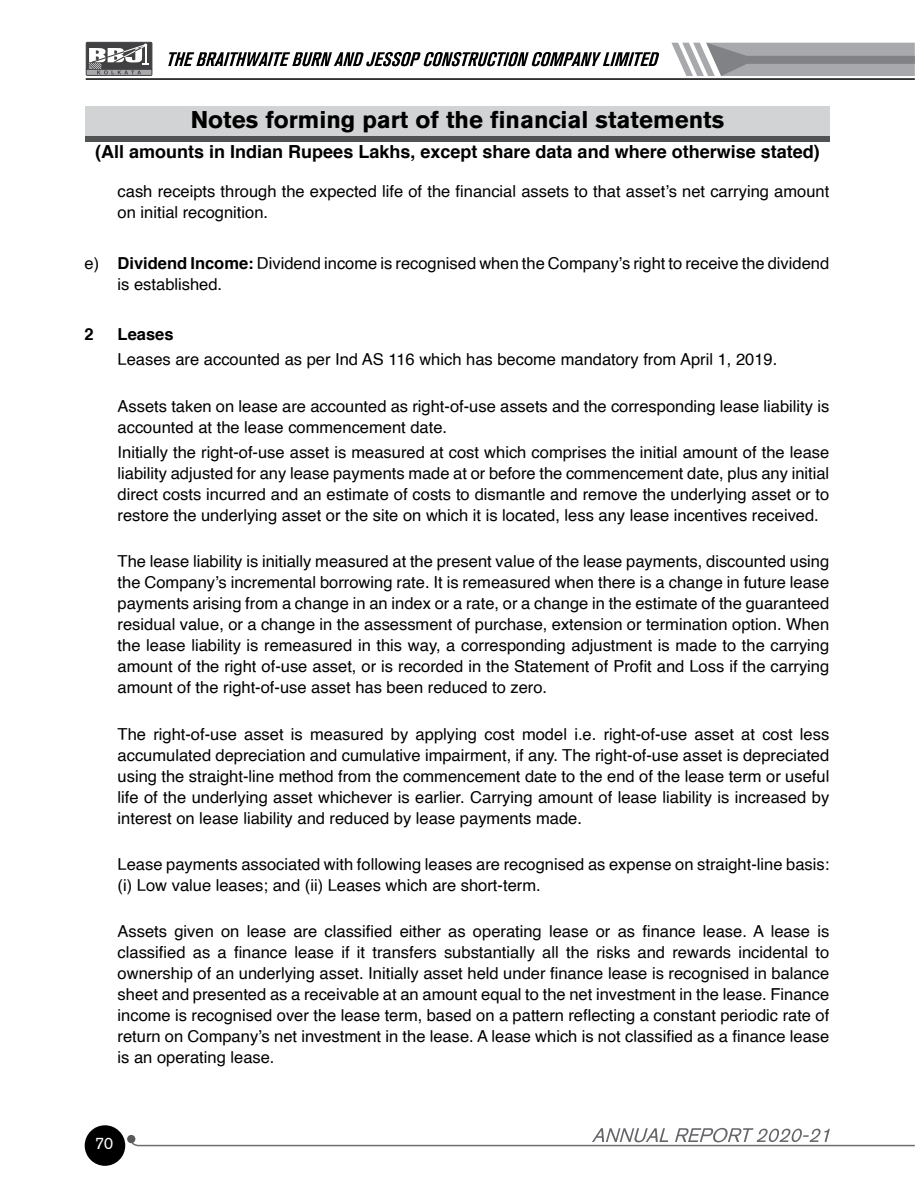
<style>
.page{position:relative;width:915px;height:1204px;background:#fff}
.page>*{position:absolute;margin:0;border:0;box-sizing:border-box;transform-origin:0 0}
.t1{font:700 24px "Nissan AG";color:#000}
.t2{font:700 18px "Helvetica";color:#000}
.t3{font:16.5px/21px "Helvetica";color:#000}
.t4{font:700 16.5px "Helvetica";color:#000}
.t5{font:16.5px "Nissan AG";color:#fff}
.s1{font-weight:700}
</style>
<div class="page">
<svg style="left:86px;top:42px;width:66px;height:34px"></svg>
<svg style="left:168px;top:52px;width:491px;height:14px"></svg>
<svg style="left:671px;top:43px;width:243px;height:33px;background:#a5a7a9"></svg>
<hr style="left:86px;top:78px;width:828px;height:2px;background:#000">
<div style="left:85px;top:1125px;width:40px;height:40px;background:#000;border-radius:50%"></div>
<svg style="left:127px;top:1134px;width:8px;height:9px"></svg>
<div style="left:85px;top:106px;width:744px;height:30px;background:#d1d3d4"></div>
<div style="left:85px;top:136px;width:744px;height:5px;background:#515254"></div>
<svg style="left:130px;top:1127px;width:784px;height:19px"></svg>
<h1 class="t1" style="left:191px;top:106px;width:534px">Notes forming part of the financial statements</h1>
<p class="t2" style="left:95px;top:137px;width:726px">(All amounts in Indian Rupees Lakhs, except share data and where otherwise stated)</p>
<p class="t3" style="left:118px;top:181px;width:713px">cash receipts through the expected life of the financial assets to that asset’s net carrying amount on initial recognition.</p>
<p class="t3" style="left:118px;top:253px;width:713px;text-indent:-33px">e) <span class="s1">Dividend Income:</span> Dividend income is recognised when the Company’s right to receive the dividend is established.</p>
<p class="t4" style="left:85px;top:321px;width:11px">2</p>
<p class="t4" style="left:118px;top:321px;width:57px">Leases</p>
<p class="t3" style="left:118px;top:349px;width:661px">Leases are accounted as per Ind AS 116 which has become mandatory from April 1, 2019.</p>
<p class="t3" style="left:118px;top:396px;width:713px">Assets taken on lease are accounted as right-of-use assets and the corresponding lease liability is accounted at the lease commencement date.</p>
<p class="t3" style="left:118px;top:442px;width:713px;text-align:justify">Initially the right-of-use asset is measured at cost which comprises the initial amount of the lease liability adjusted for any lease payments made at or before the commencement date, plus any initial direct costs incurred and an estimate of costs to dismantle and remove the underlying asset or to restore the underlying asset or the site on which it is located, less any lease incentives received.</p>
<p class="t3" style="left:118px;top:551px;width:713px;text-align:justify">The lease liability is initially measured at the present value of the lease payments, discounted using the Company’s incremental borrowing rate. It is remeasured when there is a change in future lease payments arising from a change in an index or a rate, or a change in the estimate of the guaranteed residual value, or a change in the assessment of purchase, extension or termination option. When the lease liability is remeasured in this way, a corresponding adjustment is made to the carrying amount of the right of-use asset, or is recorded in the Statement of Profit and Loss if the carrying amount of the right-of-use asset has been reduced to zero.</p>
<p class="t3" style="left:118px;top:723px;width:713px;text-align:justify">The right-of-use asset is measured by applying cost model i.e. right-of-use asset at cost less accumulated depreciation and cumulative impairment, if any. The right-of-use asset is depreciated using the straight-line method from the commencement date to the end of the lease term or useful life of the underlying asset whichever is earlier. Carrying amount of lease liability is increased by interest on lease liability and reduced by lease payments made.</p>
<p class="t3" style="left:118px;top:854px;width:713px">Lease payments associated with following leases are recognised as expense on straight-line basis: (i) Low value leases; and (ii) Leases which are short-term.</p>
<p class="t3" style="left:118px;top:921px;width:713px;text-align:justify">Assets given on lease are classified either as operating lease or as finance lease. A lease is classified as a finance lease if it transfers substantially all the risks and rewards incidental to ownership of an underlying asset. Initially asset held under finance lease is recognised in balance sheet and presented as a receivable at an amount equal to the net investment in the lease. Finance income is recognised over the lease term, based on a pattern reflecting a constant periodic rate of return on Company’s net investment in the lease. A lease which is not classified as a finance lease is an operating lease.</p>
<p class="t5" style="left:95px;top:1132px;width:20px">70</p>
</div>
